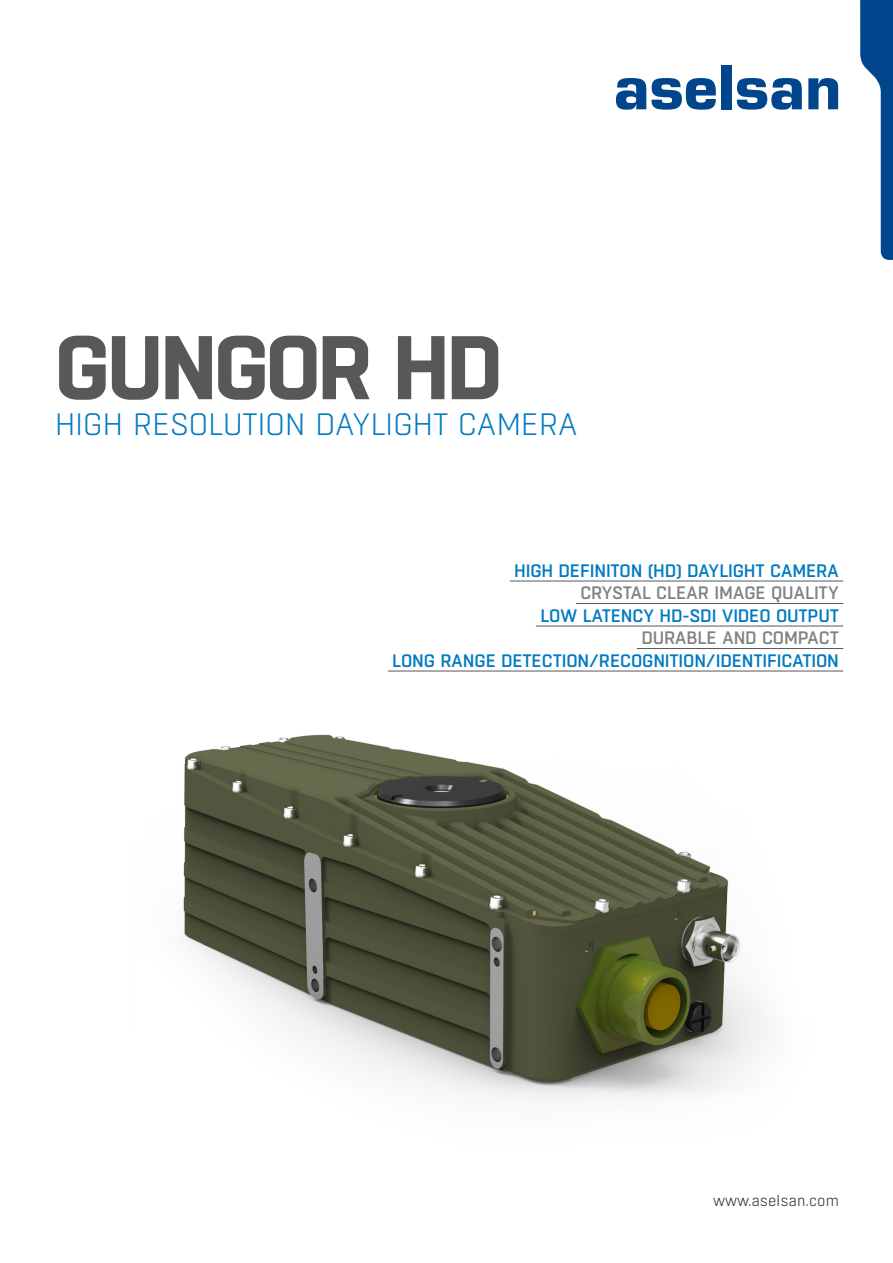
<style>
.page{position:relative;width:893px;height:1263px;background:#fff}
.page>*{position:absolute;margin:0;border:0;box-sizing:border-box;transform-origin:0 0}
.t1{font:700 90px "Boxed";letter-spacing:-.04em;color:#57585a}
.t2{font:300 30.9px "Boxed";letter-spacing:-.015em;color:#007ac2}
.t3{font:500 18px "Boxed";letter-spacing:-.01em;color:#007ac2}
.t4{font:500 18px "Boxed";letter-spacing:-.01em;color:#808285}
.t5{font:300 15px "Boxed";color:#231f20}
</style>
<div class="page">
<svg style="left:616px;top:78px;width:100px;height:32px"></svg>
<div style="left:721px;top:65px;width:10px;height:44px;background:#01468c"></div>
<svg style="left:737px;top:78px;width:65px;height:32px"></svg>
<svg style="left:808px;top:78px;width:30px;height:31px"></svg>
<svg style="left:860px;top:0;width:33px;height:260px"></svg>
<img style="left:182px;top:648px;width:662px;height:452px">
<hr style="left:510px;top:581px;width:333px;height:1px;background:#57585a">
<hr style="left:576px;top:603px;width:267px;height:1px;background:#57585a">
<hr style="left:536px;top:626px;width:307px;height:1px;background:#57585a">
<hr style="left:637px;top:648px;width:206px;height:1px;background:#57585a">
<hr style="left:388px;top:671px;width:455px;height:1px;background:#57585a">
<p class="t1" style="left:55px;top:307px;width:449px">GUNGOR HD</p>
<p class="t2" style="left:55px;top:405px;width:525px">HIGH RESOLUTION DAYLIGHT CAMERA</p>
<p class="t3" style="left:514px;top:559px;width:326px">HIGH DEFINITON (HD) DAYLIGHT CAMERA</p>
<p class="t4" style="left:580px;top:582px;width:260px">CRYSTAL CLEAR IMAGE QUALITY</p>
<p class="t3" style="left:540px;top:604px;width:300px">LOW LATENCY HD-SDI VIDEO OUTPUT</p>
<p class="t4" style="left:641px;top:627px;width:199px">DURABLE AND COMPACT</p>
<p class="t3" style="left:392px;top:649px;width:448px">LONG RANGE DETECTION/RECOGNITION/IDENTIFICATION</p>
<p class="t5" style="left:713px;top:1191px;width:127px">www.aselsan.com</p>
</div>
